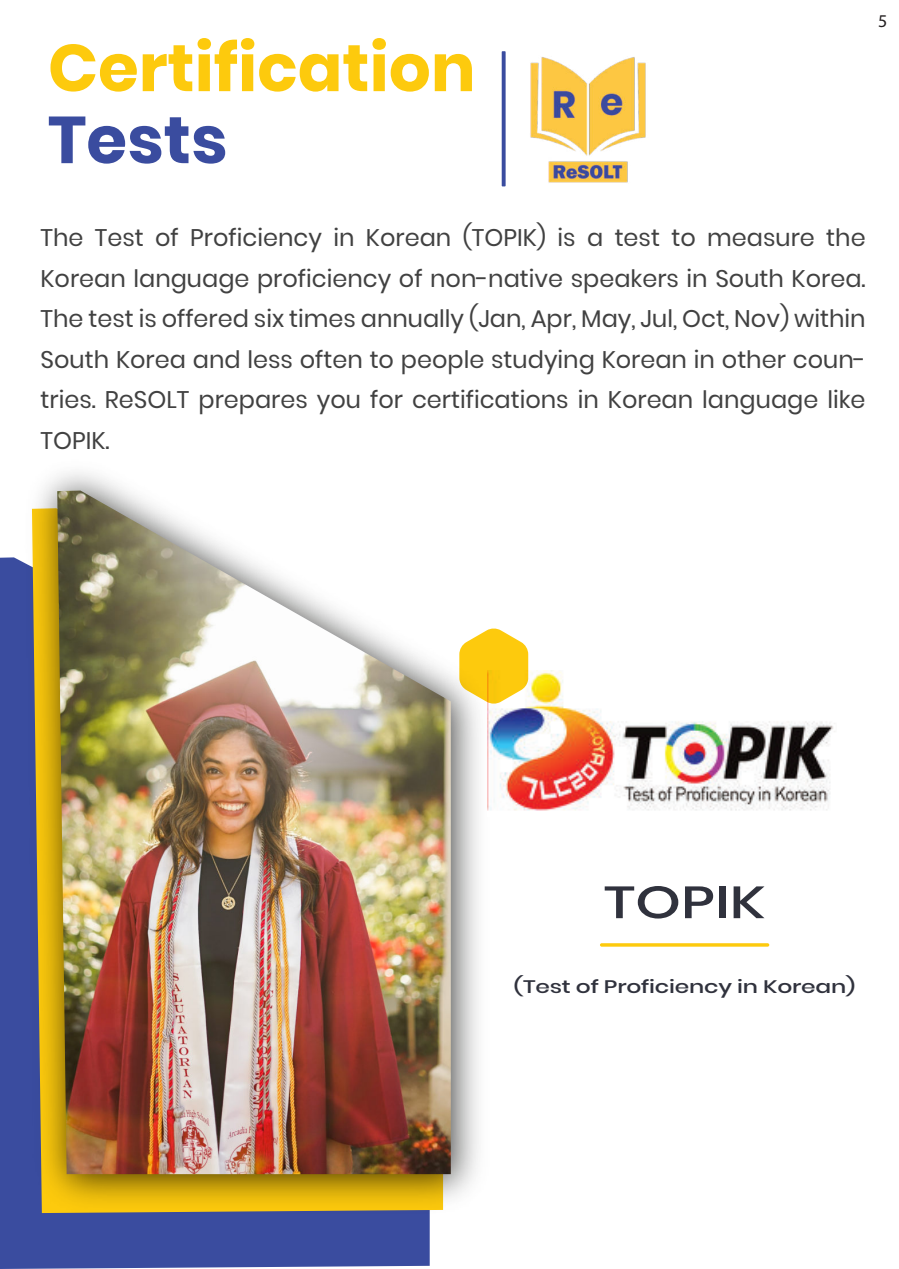
<style>
.page{position:relative;width:899px;height:1269px;background:#fff}
.page>*{position:absolute;margin:0;border:0;box-sizing:border-box;transform-origin:0 0}
.t1{font:700 66px "Poppins";color:#fdca0d}
.t2{font:700 66px "Poppins";color:#3a4c9f}
.t3{font:500 45px "Poppins";color:#30323d;scale:1.29 1}
.t4{font:24px/40.5px "Poppins";color:#414141;text-align:justify}
.t5{font:500 18px "Poppins";letter-spacing:-.01em;color:#30323d;scale:1.29 1}
.t6{font:18px "Myriad Pro";color:#231f20}
</style>
<div class="page">
<img style="left:530px;top:57px;width:116px;height:126px">
<svg style="left:600px;top:943px;width:169px;height:4px"></svg>
<svg style="left:502px;top:51px;width:4px;height:135px"></svg>
<div style="left:0;top:557px;width:430px;height:712px;background:#3a4c9f"></div>
<img style="left:15px;top:472px;width:464px;height:754px">
<img style="left:57px;top:490px;width:394px;height:684px">
<img style="left:487px;top:670px;width:348px;height:141px">
<svg style="left:459px;top:628px;width:69px;height:76px"></svg>
<h1 class="t1" style="left:48px;top:36px;width:429px">Certification</h1>
<h1 class="t2" style="left:48px;top:108px;width:181px">Tests</h1>
<p class="t6" style="left:878px;top:10px;width:11px">5</p>
<p class="t4" style="left:41px;top:217px;width:827px">The Test of Proficiency in Korean (TOPIK) is a test to measure the Korean language proficiency of non-native speakers in South Korea.<br>The test is offered six times annually (Jan, Apr, May, Jul, Oct, Nov) within South Korea and less often to people studying Korean in other coun&shy;tries. ReSOLT prepares you for certifications in Korean language like TOPIK.</p>
<h2 class="t3" style="left:604px;top:874px;width:127px">TOPIK</h2>
<p class="t5" style="left:514px;top:975px;width:266px">(Test of Proficiency in Korean)</p>
</div>
